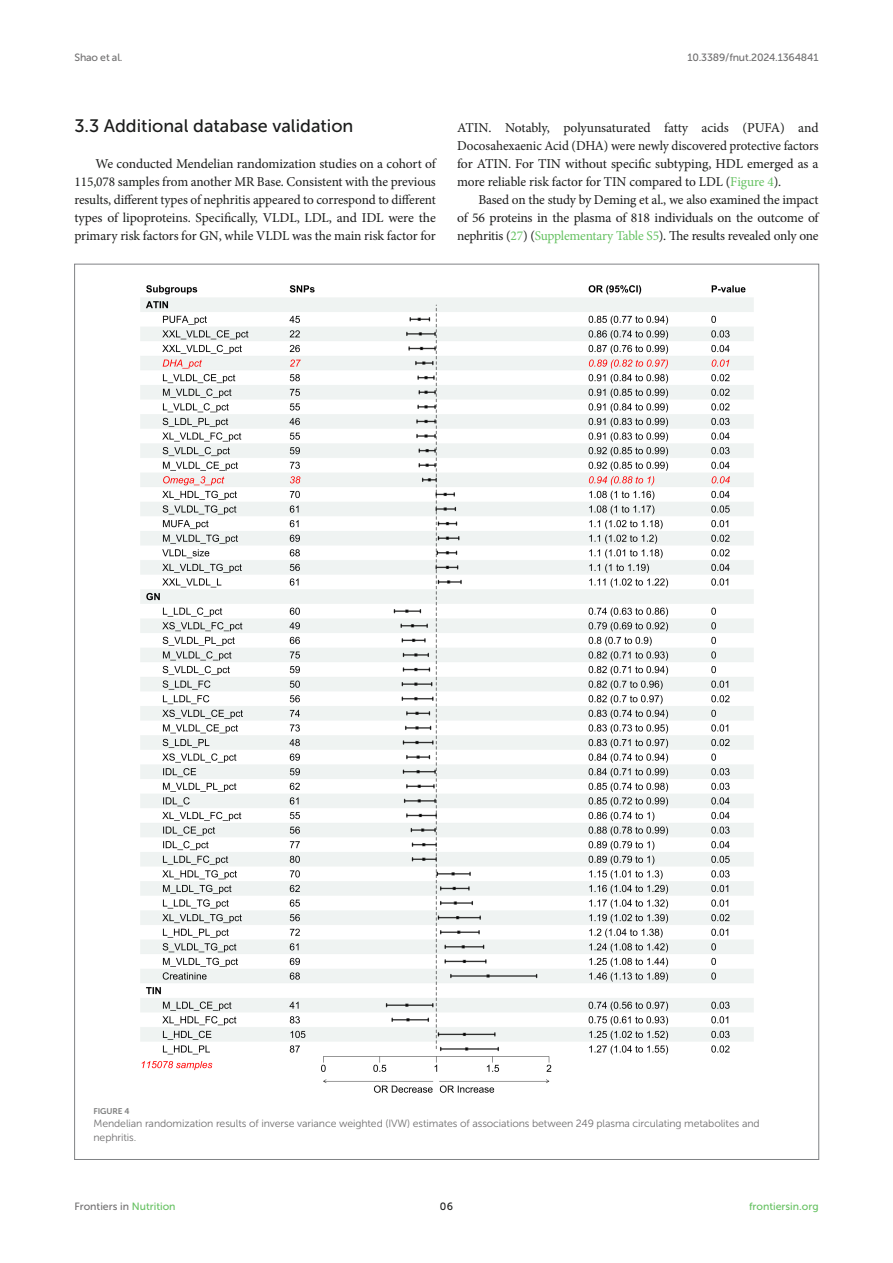
<style>
.page{position:relative;width:893px;height:1263px;background:#fff}
.page>*{position:absolute;margin:0;border:0;box-sizing:border-box;transform-origin:0 0}
.HEAD_2{font:18px "Museo Sans 500";color:#1b1c1b}
.TEXT_FLUSH{font:13.5px/18px "Minion Pro";letter-spacing:-.01em;color:#1b1c1b;text-align:justify}
.TEXT{font:13.5px/18px "Minion Pro";letter-spacing:-.02em;color:#1b1c1b;text-align:justify}
.FIG_LEG{font:10.5px/13.5px "Museo Sans 300";letter-spacing:-.01em;color:#706f70}
.t1{font:10.5px "Museo Sans 500";letter-spacing:-.015em;color:#706f70}
.t2{font:10.5px "Museo Sans 500";color:#65c161}
.t3{font:10.5px "Museo Sans 500";color:#1b1c1b}
.FIG_HD{font:8.25px "Museo Sans 700";letter-spacing:-.01em;color:#7e7f7f}
.s1{color:#65c161}
</style>
<div class="page">
<img style="left:140px;top:285px;width:614px;height:808px">
<p class="t1" style="left:74px;top:51px;width:50px">Shao et al.</p>
<p class="t1" style="left:687px;top:51px;width:133px">10.3389/fnut.2024.1364841</p>
<p class="HEAD_2" style="left:74px;top:116px;width:281px">3.3 Additional database validation</p>
<p class="TEXT_FLUSH" style="left:74px;top:155px;width:363px;text-indent:21px">We conducted Mendelian randomization studies on a cohort of 115,078 samples from another MR Base. Consistent with the previous results, different types of nephritis appeared to correspond to different types of lipoproteins. Specifically, VLDL, LDL, and IDL were the primary risk factors for GN, while VLDL was the main risk factor for</p>
<p class="TEXT_FLUSH" style="left:457px;top:119px;width:363px">ATIN. Notably, polyunsaturated fatty acids (PUFA) and Docosahexaenic Acid (DHA) were newly discovered protective factors for ATIN. For TIN without specific subtyping, HDL emerged as a more reliable risk factor for TIN compared to LDL (<span class="s1">Figure 4</span>).</p>
<p class="TEXT" style="left:457px;top:191px;width:363px;text-indent:21px">Based on the study by Deming et al., we also examined the impact of 56 proteins in the plasma of 818 individuals on the outcome of nephritis (<span class="s1">27</span>) (<span class="s1">Supplementary Table S5</span>). The results revealed only one</p>
<p class="FIG_HD" style="left:94px;top:1106px;width:37px">FIGURE 4</p>
<p class="FIG_LEG" style="left:94px;top:1117px;width:668px">Mendelian randomization results of inverse variance weighted (IVW) estimates of associations between 249 plasma circulating metabolites and nephritis.</p>
<p class="t1" style="left:74px;top:1200px;width:103px">Frontiers in <span class="s1">Nutrition</span></p>
<p class="t3" style="left:440px;top:1200px;width:15px">06</p>
<p class="t2" style="left:749px;top:1200px;width:71px">frontiersin.org</p>
</div>
